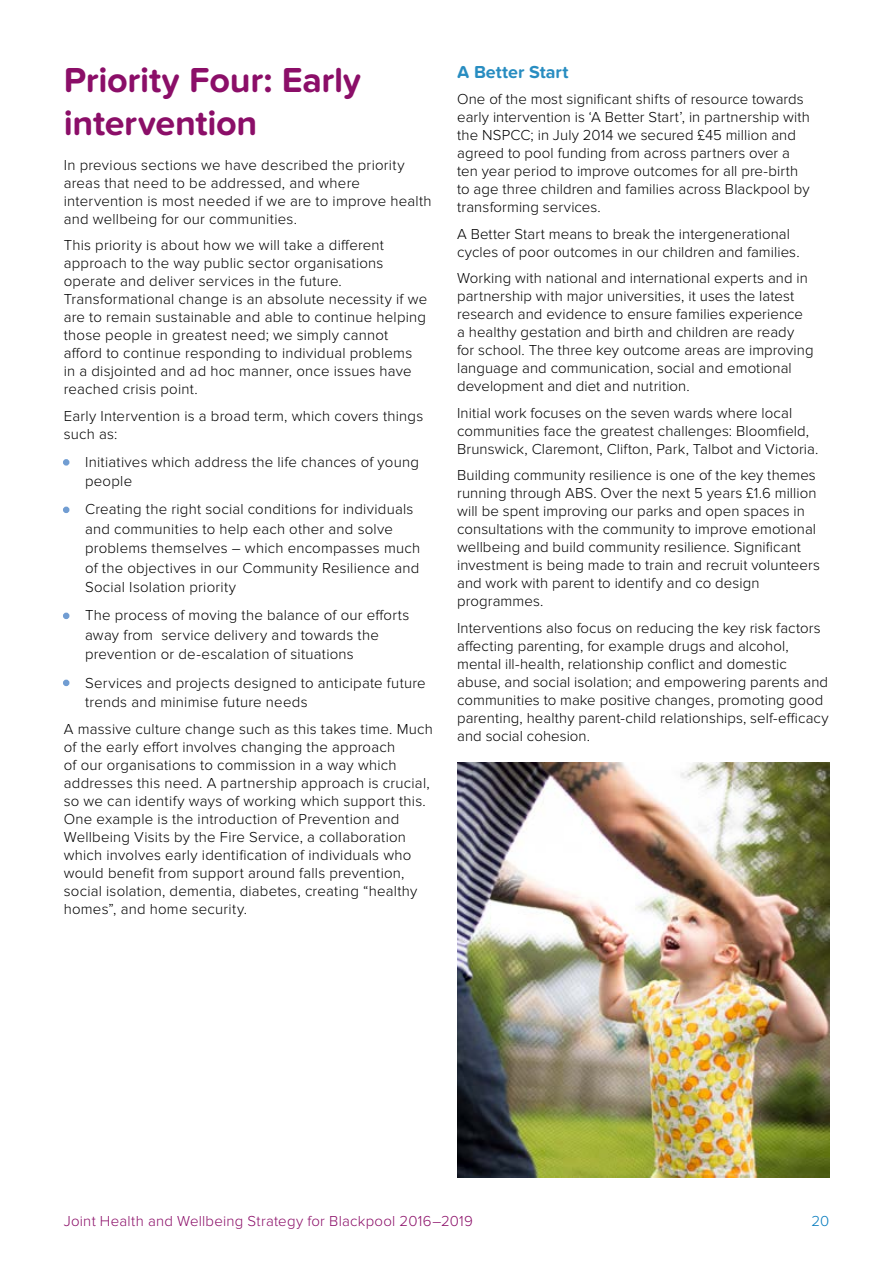
<style>
.page{position:relative;width:893px;height:1263px;background:#fff}
.page>*{position:absolute;margin:0;border:0;box-sizing:border-box;transform-origin:0 0}
.t1{font:700 36px/43.2px "Proxima Nova Soft";letter-spacing:-.01em;color:#8b0e68}
.t2{font:700 18px "Proxima Nova Soft";letter-spacing:-.005em;color:#288dc1}
.t3{font:300 15px/18px "Proxima Nova";letter-spacing:.01em;color:#000}
.t4{font:300 15px "Proxima Nova";letter-spacing:.015em;color:#8b0e68}
.t5{font:300 15px "Proxima Nova";color:#0079bd}
.s1{font-weight:900;font-size:13.5px;color:#719dd2}
</style>
<div class="page">
<div style="left:63px;top:459px;width:6px;height:7px;border:3px solid #719dd2;border-radius:50%"></div>
<svg style="left:63px;top:507px;width:6px;height:6px"></svg>
<svg style="left:63px;top:613px;width:6px;height:6px"></svg>
<svg style="left:63px;top:680px;width:6px;height:6px"></svg>
<img style="left:457px;top:762px;width:372px;height:416px">
<h1 class="t1" style="left:64px;top:59px;width:299px">Priority Four: Early intervention</h1>
<p class="t3" style="left:64px;top:156px;width:369px">In previous sections we have described the priority areas that need to be addressed, and where intervention is most needed if we are to improve health and wellbeing for our communities.</p>
<p class="t3" style="left:64px;top:237px;width:365px">This priority is about how we will take a different approach to the way public sector organisations operate and deliver services in the future.<br>Transformational change is an absolute necessity if we are to remain sustainable and able to continue helping those people in greatest need; we simply cannot afford to continue responding to individual problems in a disjointed and ad hoc manner, once issues have reached crisis point.</p>
<p class="t3" style="left:64px;top:407px;width:361px">Early Intervention is a broad term, which covers things such as:</p>
<p class="t3" style="left:85px;top:452px;width:335px;line-height:19.5px;text-indent:-21px"><span class="s1">΅</span> Initiatives which address the life chances of young people</p>
<p class="t3" style="left:85px;top:500px;width:337px;line-height:19.5px;text-indent:-21px"><span class="s1">΅</span> Creating the right social conditions for individuals and communities to help each other and solve problems themselves – which encompasses much of the objectives in our Community Resilience and Social Isolation priority</p>
<p class="t3" style="left:85px;top:606px;width:326px;line-height:19.5px;text-indent:-21px"><span class="s1">΅</span> The process of moving the balance of our efforts away from service delivery and towards the prevention or de-escalation of situations</p>
<p class="t3" style="left:85px;top:673px;width:342px;line-height:19.5px;text-indent:-21px"><span class="s1">΅</span> Services and projects designed to anticipate future trends and minimise future needs</p>
<p class="t3" style="left:64px;top:720px;width:371px">A massive culture change such as this takes time. Much of the early effort involves changing the approach<br>of our organisations to commission in a way which addresses this need. A partnership approach is crucial, so we can identify ways of working which support this.<br>One example is the introduction of Prevention and Wellbeing Visits by the Fire Service, a collaboration which involves early identification of individuals who would benefit from support around falls prevention, social isolation, dementia, diabetes, creating “healthy homes”, and home security.</p>
<p class="t2" style="left:457px;top:61px;width:113px">A Better Start</p>
<p class="t3" style="left:457px;top:90px;width:354px">One of the most significant shifts of resource towards early intervention is ‘A Better Start’, in partnership with the NSPCC; in July 2014 we secured £45 million and agreed to pool funding from across partners over a ten year period to improve outcomes for all pre-birth to age three children and families across Blackpool by transforming services.</p>
<p class="t3" style="left:457px;top:225px;width:344px">A Better Start means to break the intergenerational cycles of poor outcomes in our children and families.</p>
<p class="t3" style="left:457px;top:269px;width:358px">Working with national and international experts and in partnership with major universities, it uses the latest research and evidence to ensure families experience a healthy gestation and birth and children are ready for school. The three key outcome areas are improving language and communication, social and emotional development and diet and nutrition.</p>
<p class="t3" style="left:457px;top:404px;width:363px">Initial work focuses on the seven wards where local communities face the greatest challenges: Bloomfield,<br>Brunswick, Claremont, Clifton, Park, Talbot and Victoria.</p>
<p class="t3" style="left:457px;top:466px;width:364px">Building community resilience is one of the key themes running through ABS. Over the next 5 years £1.6 million will be spent improving our parks and open spaces in consultations with the community to improve emotional wellbeing and build community resilience. Significant investment is being made to train and recruit volunteers and work with parent to identify and co design programmes.</p>
<p class="t3" style="left:457px;top:619px;width:373px">Interventions also focus on reducing the key risk factors affecting parenting, for example drugs and alcohol, mental ill-health, relationship conflict and domestic abuse, and social isolation; and empowering parents and communities to make positive changes, promoting good parenting, healthy parent-child relationships, self-efficacy and social cohesion.</p>
<p class="t4" style="left:64px;top:1213px;width:411px">Joint Health and Wellbeing Strategy for Blackpool 2016–2019</p>
<p class="t5" style="left:811px;top:1213px;width:19px">20</p>
</div>
